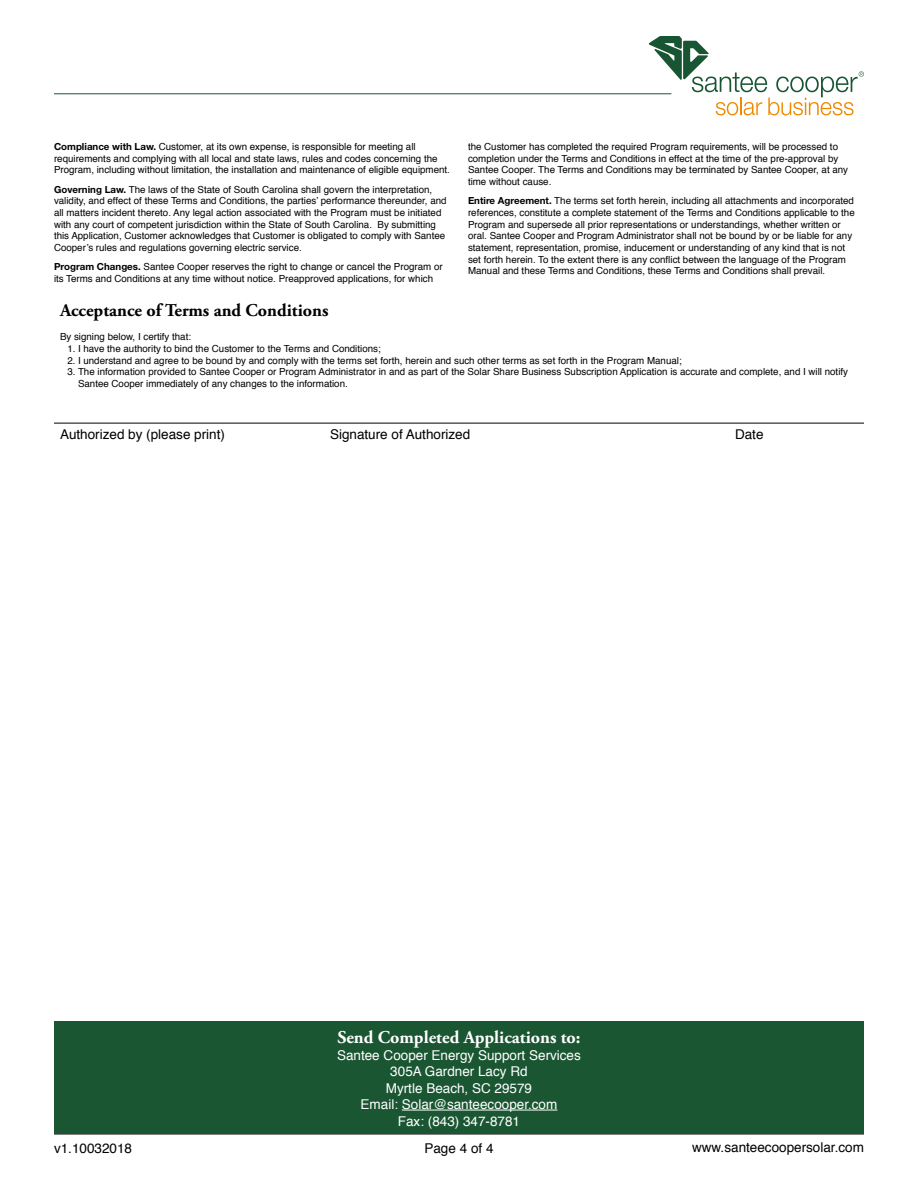
<style>
.page{position:relative;width:918px;height:1188px;background:#fff}
.page>*{position:absolute;margin:0;border:0;box-sizing:border-box;transform-origin:0 0}
.t1{font:700 18px "Adobe Garamond Pro";color:#000}
.t2{font:700 18px "Adobe Garamond Pro";color:#fff}
.t3{font:13.5px "Helvetica";color:#fff}
.t4{font:13.5px "Helvetica";color:#000}
.t5{font:9.75px/11.7px "Helvetica";color:#000}
.s1{font-family:"Helvetica Neue LT Pro";font-weight:700}
</style>
<div class="page">
<svg style="left:648px;top:36px;width:216px;height:79px"></svg>
<hr style="left:54px;top:1134px;width:810px;height:1px;background:#000">
<hr style="left:54px;top:93px;width:617px;height:1px;background:#1a5632">
<div style="left:54px;top:1022px;width:810px;height:112px;background:#1a5632"></div>
<hr style="left:402px;top:1110px;width:155px;height:1px;background:#fff">
<hr style="left:54px;top:423px;width:270px;height:1px;background:#000">
<hr style="left:324px;top:423px;width:135px;height:1px;background:#000">
<hr style="left:459px;top:423px;width:135px;height:1px;background:#000">
<hr style="left:594px;top:423px;width:135px;height:1px;background:#000">
<hr style="left:729px;top:423px;width:135px;height:1px;background:#000">
<p class="t5" style="left:54px;top:141px;width:397px"><span class="s1">Compliance with Law.</span> Customer, at its own expense, is responsible for meeting all requirements and complying with all local and state laws, rules and codes concerning the<br>Program, including without limitation, the installation and maintenance of eligible equipment.</p>
<p class="t5" style="left:54px;top:184px;width:394px"><span class="s1">Governing Law.</span> The laws of the State of South Carolina shall govern the interpretation, validity, and effect of these Terms and Conditions, the parties’ performance thereunder, and all matters incident thereto. Any legal action associated with the Program must be initiated with any court of competent jurisdiction within the State of South Carolina. By submitting this Application, Customer acknowledges that Customer is obligated to comply with Santee Cooper’s rules and regulations governing electric service.</p>
<p class="t5" style="left:54px;top:261px;width:390px"><span class="s1">Program Changes.</span> Santee Cooper reserves the right to change or cancel the Program or its Terms and Conditions at any time without notice. Preapproved applications, for which</p>
<p class="t5" style="left:468px;top:141px;width:382px">the Customer has completed the required Program requirements, will be processed to completion under the Terms and Conditions in effect at the time of the pre-approval by Santee Cooper. The Terms and Conditions may be terminated by Santee Cooper, at any time without cause.</p>
<p class="t5" style="left:468px;top:195px;width:388px"><span class="s1">Entire Agreement.</span> The terms set forth herein, including all attachments and incorporated references, constitute a complete statement of the Terms and Conditions applicable to the Program and supersede all prior representations or understandings, whether written or oral. Santee Cooper and Program Administrator shall not be bound by or be liable for any statement, representation, promise, inducement or understanding of any kind that is not set forth herein. To the extent there is any conflict between the language of the Program Manual and these Terms and Conditions, these Terms and Conditions shall prevail.</p>
<p class="t1" style="left:60px;top:300px;width:270px">Acceptance of Terms and Conditions</p>
<p class="t5" style="left:60px;top:331px;width:133px">By signing below, I certify that:</p>
<p class="t5" style="left:68px;top:343px;width:315px">1. I have the authority to bind the Customer to the Terms and Conditions;</p>
<p class="t5" style="left:68px;top:355px;width:616px">2. I understand and agree to be bound by and comply with the terms set forth, herein and such other terms as set forth in the Program Manual;</p>
<p class="t5" style="left:78px;top:366px;width:772px;text-indent:-10px">3. The information provided to Santee Cooper or Program Administrator in and as part of the Solar Share Business Subscription Application is accurate and complete, and I will notify<br>Santee Cooper immediately of any changes to the information.</p>
<p class="t4" style="left:60px;top:424px;width:167px">Authorized by (please print)</p>
<p class="t4" style="left:330px;top:424px;width:142px">Signature of Authorized</p>
<p class="t4" style="left:735px;top:424px;width:30px">Date</p>
<p class="t2" style="left:337px;top:1027px;width:245px">Send Completed Applications to:</p>
<p class="t3" style="left:337px;top:1044px;width:245px">Santee Cooper Energy Support Services</p>
<p class="t3" style="left:390px;top:1061px;width:139px">305A Gardner Lacy Rd</p>
<p class="t3" style="left:386px;top:1077px;width:148px">Myrtle Beach, SC 29579</p>
<p class="t3" style="left:361px;top:1094px;width:198px">Email: Solar@santeecooper.com</p>
<p class="t3" style="left:398px;top:1110px;width:124px">Fax: (843) 347-8781</p>
<h2 class="t4" style="left:54px;top:1138px;width:80px">v1.10032018</h2>
<h2 class="t4" style="left:424px;top:1138px;width:71px">Page 4 of 4</h2>
<h2 class="t4" style="left:692px;top:1137px;width:173px">www.santeecoopersolar.com</h2>
</div>
